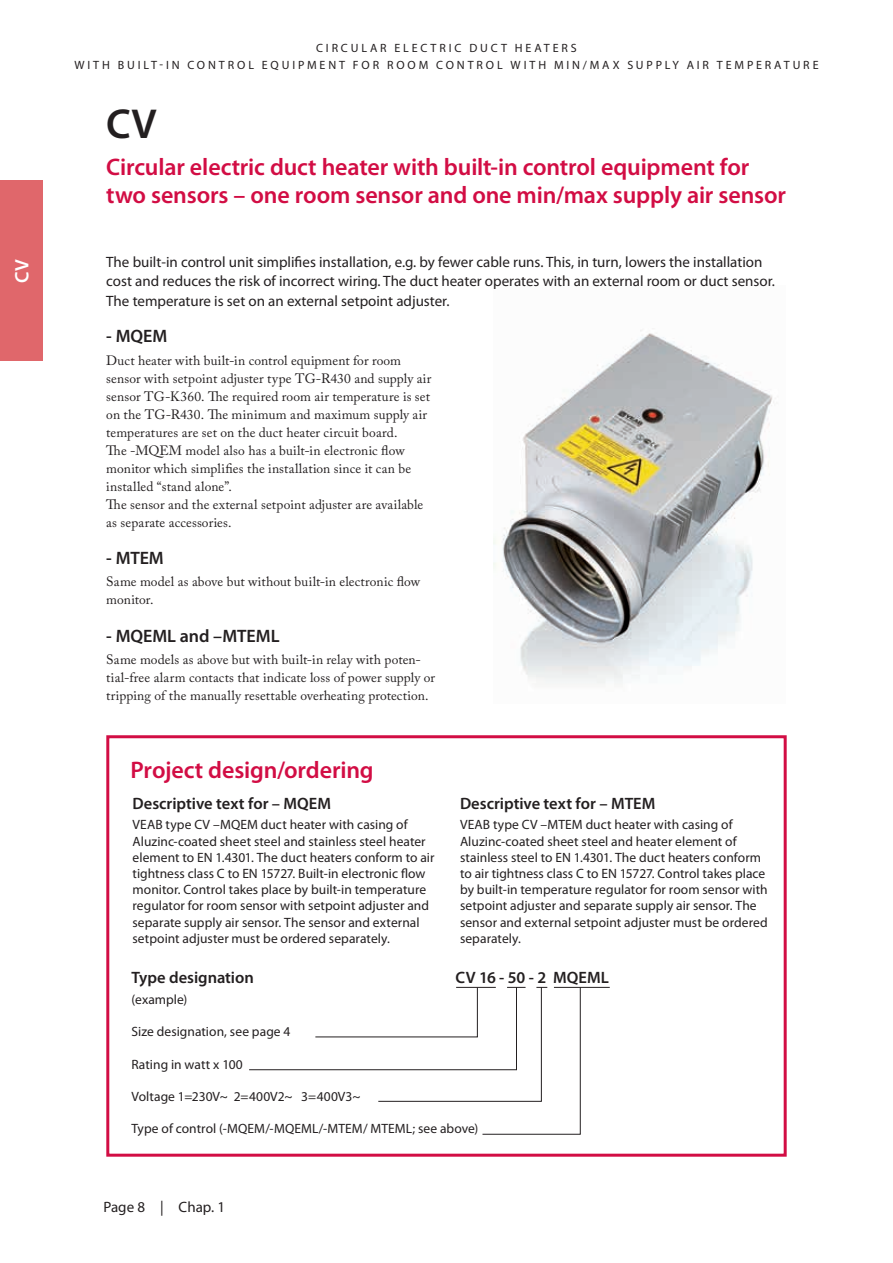
<style>
.page{position:relative;width:893px;height:1263px;background:#fff}
.page>*{position:absolute;margin:0;border:0;box-sizing:border-box;transform-origin:0 0}
.Rubrik_-_Svart{font:600 42px "Myriad Pro";color:#231f20}
.Mell2_-_Röd{font:600 24px "Myriad Pro";letter-spacing:-.005em;color:#d20d44}
.t1{font:600 19.5px "Myriad Pro";color:#fff}
.Mell_-_Svart{font:600 18px "Myriad Pro";letter-spacing:-.005em;color:#231f20}
.Beskrivande_text_-_r{font:600 16.5px "Myriad Pro";color:#231f20}
.Ingress{font:15px/19.5px "Myriad Pro";color:#231f20}
.Beskrivande_text_-_b{font:13.5px/16.2px "Myriad Pro";letter-spacing:.005em;color:#231f20}
.bröd{font:13.5px/18px "Adobe Caslon Pro";letter-spacing:.01em;color:#231f20}
.Beskrivande_text_-_X{font:13.5px "Myriad Pro";letter-spacing:.005em;color:#231f20}
.TOP{font:12px "Myriad Pro";letter-spacing:.24em;color:#231f20}
</style>
<div class="page">
<img style="left:493px;top:330px;width:281px;height:354px">
<div style="left:106px;top:735px;width:681px;height:422px;border:3px solid #d20d44"></div>
<svg style="left:249px;top:986px;width:332px;height:149px"></svg>
<hr style="left:554px;top:987px;width:56px;height:1px;background:#231f20">
<div style="left:0;top:181px;width:43px;height:180px;background:#e0676b"></div>
<h3 class="t1" style="left:10px;top:283px;width:25px;rotate:-90deg">CV</h3>
<p class="TOP" style="left:316px;top:40px;width:262px">CIRCULAR ELECTRIC DUCT HEATERS</p>
<p class="TOP" style="left:74px;top:57px;width:746px">WITH BUILT-IN CONTROL EQUIPMENT FOR ROOM CONTROL WITH MIN/MAX SUPPLY AIR TEMPERATURE</p>
<p class="Rubrik_-_Svart" style="left:106px;top:97px;width:52px">CV</p>
<p class="Mell2_-_Röd" style="left:106px;top:151px;width:644px">Circular electric duct heater with built-in control equipment for</p>
<p class="Mell2_-_Röd" style="left:106px;top:179px;width:681px">two sensors – one room sensor and one min/max supply air sensor</p>
<p class="Ingress" style="left:106px;top:252px;width:670px">The built-in control unit simplifies installation, e.g. by fewer cable runs. This, in turn, lowers the installation cost and reduces the risk of incorrect wiring. The duct heater operates with an external room or duct sensor.<br>The temperature is set on an external setpoint adjuster.</p>
<p class="Mell_-_Svart" style="left:106px;top:325px;width:62px">- MQEM</p>
<p class="bröd" style="left:106px;top:351px;width:327px">Duct heater with built-in control equipment for room sensor with setpoint adjuster type TG-R430 and supply air sensor TG-K360. The required room air temperature is set on the TG-R430. The minimum and maximum supply air temperatures are set on the duct heater circuit board.</p>
<p class="bröd" style="left:106px;top:441px;width:318px">The -MQEM model also has a built-in electronic flow monitor which simplifies the installation since it can be installed “stand alone”.<br>The sensor and the external setpoint adjuster are available as separate accessories.</p>
<p class="Mell_-_Svart" style="left:106px;top:547px;width:59px">- MTEM</p>
<p class="bröd" style="left:106px;top:573px;width:315px">Same model as above but without built-in electronic flow monitor.</p>
<p class="Mell_-_Svart" style="left:106px;top:624px;width:175px">- MQEML and –MTEML</p>
<p class="bröd" style="left:106px;top:650px;width:330px">Same models as above but with built-in relay with poten&shy;tial-free alarm contacts that indicate loss of power supply or tripping of the manually resettable overheating protection.</p>
<p class="Mell2_-_Röd" style="left:131px;top:754px;width:245px">Project design/ordering</p>
<p class="Beskrivande_text_-_r" style="left:133px;top:793px;width:200px">Descriptive text for – MQEM</p>
<p class="Beskrivande_text_-_b" style="left:133px;top:817px;width:304px">VEAB type CV –MQEM duct heater with casing of Aluzinc-coated sheet steel and stainless steel heater element to EN 1.4301. The duct heaters conform to air tightness class C to EN 15727. Built-in electronic flow monitor. Control takes place by built-in temperature regulator for room sensor with setpoint adjuster and separate supply air sensor. The sensor and external setpoint adjuster must be ordered separately.</p>
<p class="Beskrivande_text_-_r" style="left:460px;top:793px;width:197px">Descriptive text for – MTEM</p>
<p class="Beskrivande_text_-_b" style="left:460px;top:817px;width:309px">VEAB type CV –MTEM duct heater with casing of Aluzinc-coated sheet steel and heater element of stainless steel to EN 1.4301. The duct heaters conform to air tightness class C to EN 15727. Control takes place by built-in temperature regulator for room sensor with setpoint adjuster and separate supply air sensor. The sensor and external setpoint adjuster must be ordered separately.</p>
<p class="Beskrivande_text_-_r" style="left:132px;top:967px;width:124px">Type designation</p>
<p class="Beskrivande_text_-_r" style="left:456px;top:967px;width:155px">CV 16 - 50 - 2 MQEML</p>
<p class="Beskrivande_text_-_X" style="left:132px;top:991px;width:57px">(example)</p>
<p class="Beskrivande_text_-_X" style="left:132px;top:1023px;width:160px">Size designation, see page 4</p>
<p class="Beskrivande_text_-_X" style="left:132px;top:1056px;width:113px">Rating in watt x 100</p>
<p class="Beskrivande_text_-_X" style="left:132px;top:1088px;width:230px">Voltage 1=230V~ 2=400V2~ 3=400V3~</p>
<p class="Beskrivande_text_-_X" style="left:132px;top:1120px;width:348px">Type of control (-MQEM/-MQEML/-MTEM/ MTEML; see above)</p>
<p class="Ingress" style="left:103px;top:1197px;width:123px">Page 8 | Chap. 1</p>
</div>
